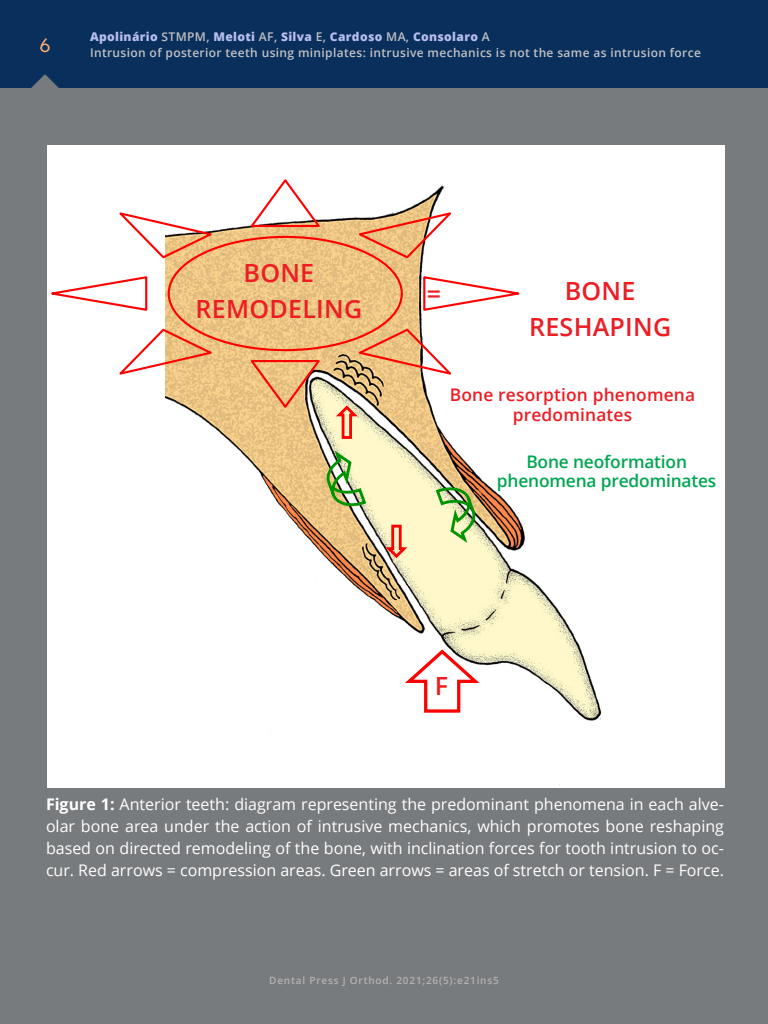
<style>
.page{position:relative;width:768px;height:1024px;background:#fff}
.page>*{position:absolute;margin:0;border:0;box-sizing:border-box;transform-origin:0 0}
.t1{font:600 25.1px/35.7px "Open Sans";letter-spacing:.01em;color:#ed1d24;text-align:center}
.t2{font:500 18px "Semplicita Pro";color:#ffae6f}
.t3{font:600 17.4px/19.3px "Open Sans";letter-spacing:-.01em;color:#00a651;text-align:center}
.t4{font:600 17.4px/19.3px "Open Sans";letter-spacing:.01em;color:#ed1d24;text-align:center}
.t5{font:16px/22px "Open Sans";color:#fff;text-align:justify}
.t6{font:600 12px/16px "Open Sans";letter-spacing:.03em;color:#c1c1c3}
.t7{font:600 10px "Open Sans";letter-spacing:.08em;color:#b3b3b3}
.s1{font-weight:800;color:#b9beef}
.s2{font-weight:700}
</style>
<div class="page">
<div style="left:0;top:75px;width:768px;height:949px;background:#787b7e"></div>
<div style="left:0;top:0;width:768px;height:88px;background:#092f5c"></div>
<svg style="left:31px;top:74px;width:28px;height:14px"></svg>
<div style="left:47px;top:145px;width:678px;height:642px;background:#fff"></div>
<img style="left:186px;top:293px;width:416px;height:493px">
<svg style="left:436px;top:487px;width:39px;height:56px;background:#b0cd8a"></svg>
<svg style="left:327px;top:451px;width:39px;height:55px;background:#a9c689"></svg>
<svg style="left:336px;top:408px;width:22px;height:31px"></svg>
<svg style="left:386px;top:525px;width:22px;height:33px"></svg>
<svg style="left:405px;top:649px;width:75px;height:64px"></svg>
<svg style="left:51px;top:179px;width:468px;height:229px"></svg>
<p class="t2" style="left:39px;top:33px;width:13px">6</p>
<p class="t6" style="left:90px;top:29px;width:613px"><span class="s1">Apolinário</span> STMPM, <span class="s1">Meloti</span> AF, <span class="s1">Silva</span> E, <span class="s1">Cardoso</span> MA, <span class="s1">Consolaro</span> A<br>Intrusion of posterior teeth using miniplates: intrusive mechanics is not the same as intrusion force</p>
<h1 class="t1" style="left:196px;top:255px;width:168px">BONE<br>REMODELING</h1>
<h1 class="t1" style="left:427px;top:276px;width:16px">=</h1>
<h1 class="t1" style="left:529px;top:273px;width:144px">BONE<br>RESHAPING</h1>
<p class="t4" style="left:450px;top:385px;width:247px">Bone resorption phenomena predominates</p>
<p class="t3" style="left:497px;top:451px;width:221px">Bone neoformation phenomena predominates</p>
<h1 class="t1" style="left:435px;top:668px;width:15px">F</h1>
<p class="t5" style="left:46px;top:793px;width:680px"><span class="s2">Figure 1:</span> Anterior teeth: diagram representing the predominant phenomena in each alve&shy;olar bone area under the action of intrusive mechanics, which promotes bone reshaping based on directed remodeling of the bone, with inclination forces for tooth intrusion to oc&shy;cur. Red arrows = compression areas. Green arrows = areas of stretch or tension. F = Force.</p>
<p class="t7" style="left:269px;top:974px;width:231px">Dental Press J Orthod. 2021;26(5):e21ins5</p>
</div>
